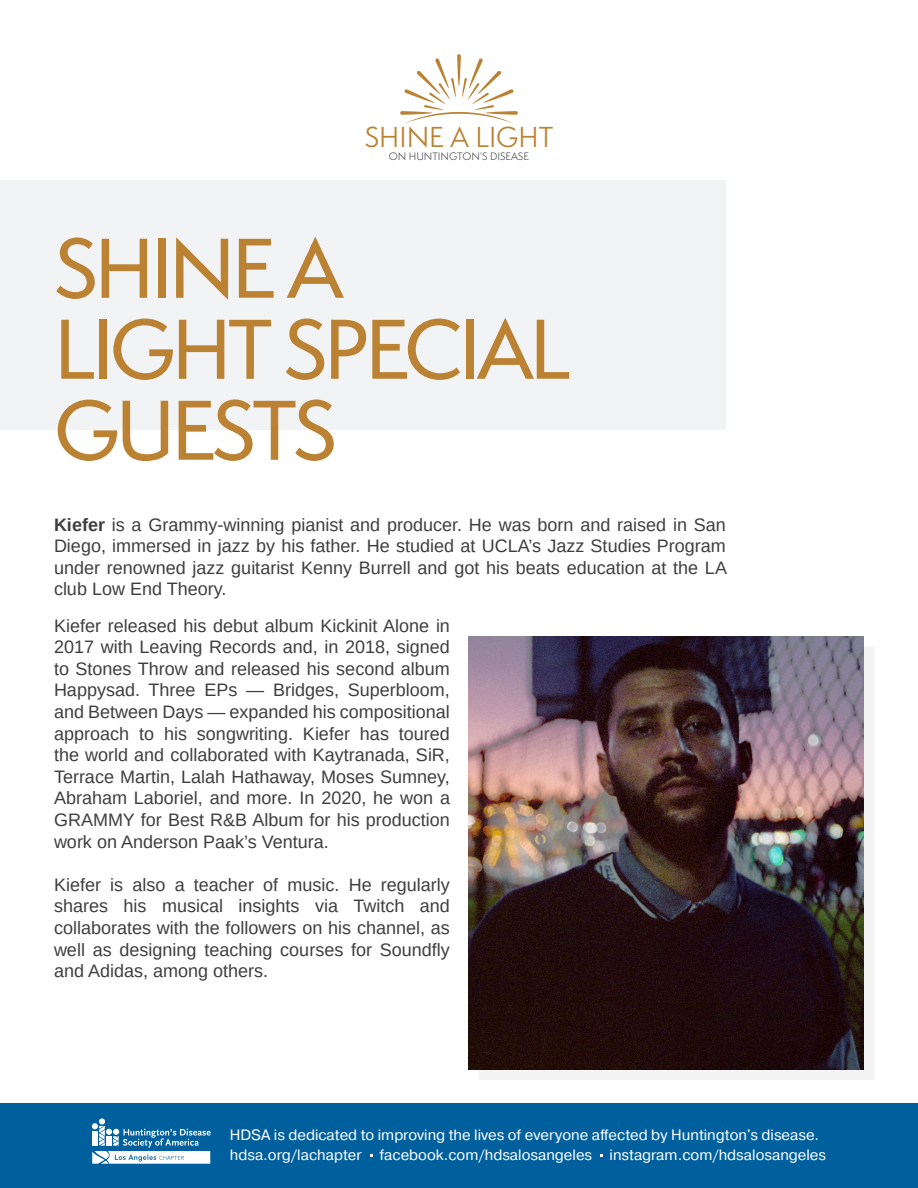
<style>
.page{position:relative;width:918px;height:1188px;background:#fff}
.page>*{position:absolute;margin:0;border:0;box-sizing:border-box;transform-origin:0 0}
.t1{font:500 78px/81px "Semplicita Pro";letter-spacing:-.05em;color:#ba8232}
.t2{font:26.55px "Semplicita Pro";color:#ba8232}
.t3{font:18px/21.6px "Arimo";color:#3e3e3f;text-align:justify}
.t4{font:15px "Pragmatica";color:#fff}
.t5{font:9.9px "Semplicita Pro";color:#57585a}
.s1{font-weight:700}
</style>
<div class="page">
<div style="left:0;top:180px;width:726px;height:249px;background:#f2f3f4"></div>
<div style="left:0;top:1104px;width:918px;height:84px;background:#00609d"></div>
<svg style="left:486px;top:111px;width:32px;height:4px"></svg>
<svg style="left:400px;top:111px;width:32px;height:4px"></svg>
<svg style="left:457px;top:54px;width:4px;height:32px"></svg>
<svg style="left:404px;top:58px;width:110px;height:65px"></svg>
<div style="left:99px;top:1118px;width:6px;height:7px;background:#fff;border-radius:50%"></div>
<svg style="left:92px;top:1123px;width:119px;height:41px"></svg>
<div style="left:478px;top:647px;width:397px;height:433px;background:#f4f4f4"></div>
<img style="left:468px;top:636px;width:396px;height:434px">
<p class="t2" style="left:365px;top:118px;width:190px">SHINE A LIGHT</p>
<p class="t5" style="left:389px;top:150px;width:142px">ON HUNTINGTON’S DISEASE</p>
<p class="t1" style="left:54px;top:228px;width:518px">SHINE A<br>LIGHT SPECIAL<br>GUESTS</p>
<p class="t3" style="left:54px;top:514px;width:675px"><span class="s1">Kiefer</span> is a Grammy-winning pianist and producer. He was born and raised in San Diego, immersed in jazz by his father. He studied at UCLA’s Jazz Studies Program under renowned jazz guitarist Kenny Burrell and got his beats education at the LA club Low End Theory.</p>
<p class="t3" style="left:54px;top:615px;width:398px">Kiefer released his debut album Kickinit Alone in 2017 with Leaving Records and, in 2018, signed to Stones Throw and released his second album Happysad. Three EPs — Bridges, Superbloom, and Between Days — expanded his compositional approach to his songwriting. Kiefer has toured the world and collaborated with Kaytranada, SiR, Terrace Martin, Lalah Hathaway, Moses Sumney, Abraham Laboriel, and more. In 2020, he won a GRAMMY for Best R&amp;B Album for his production work on Anderson Paak’s Ventura.</p>
<p class="t3" style="left:54px;top:874px;width:397px">Kiefer is also a teacher of music. He regularly shares his musical insights via Twitch and collaborates with the followers on his channel, as well as designing teaching courses for Soundfly and Adidas, among others.</p>
<p class="t4" style="left:230px;top:1125px;width:591px">HDSA is dedicated to improving the lives of everyone affected by Huntington's disease.</p>
<p class="t4" style="left:230px;top:1146px;width:598px">hdsa.org/lachapter facebook.com/hdsalosangeles instagram.com/hdsalosangeles</p>
</div>
